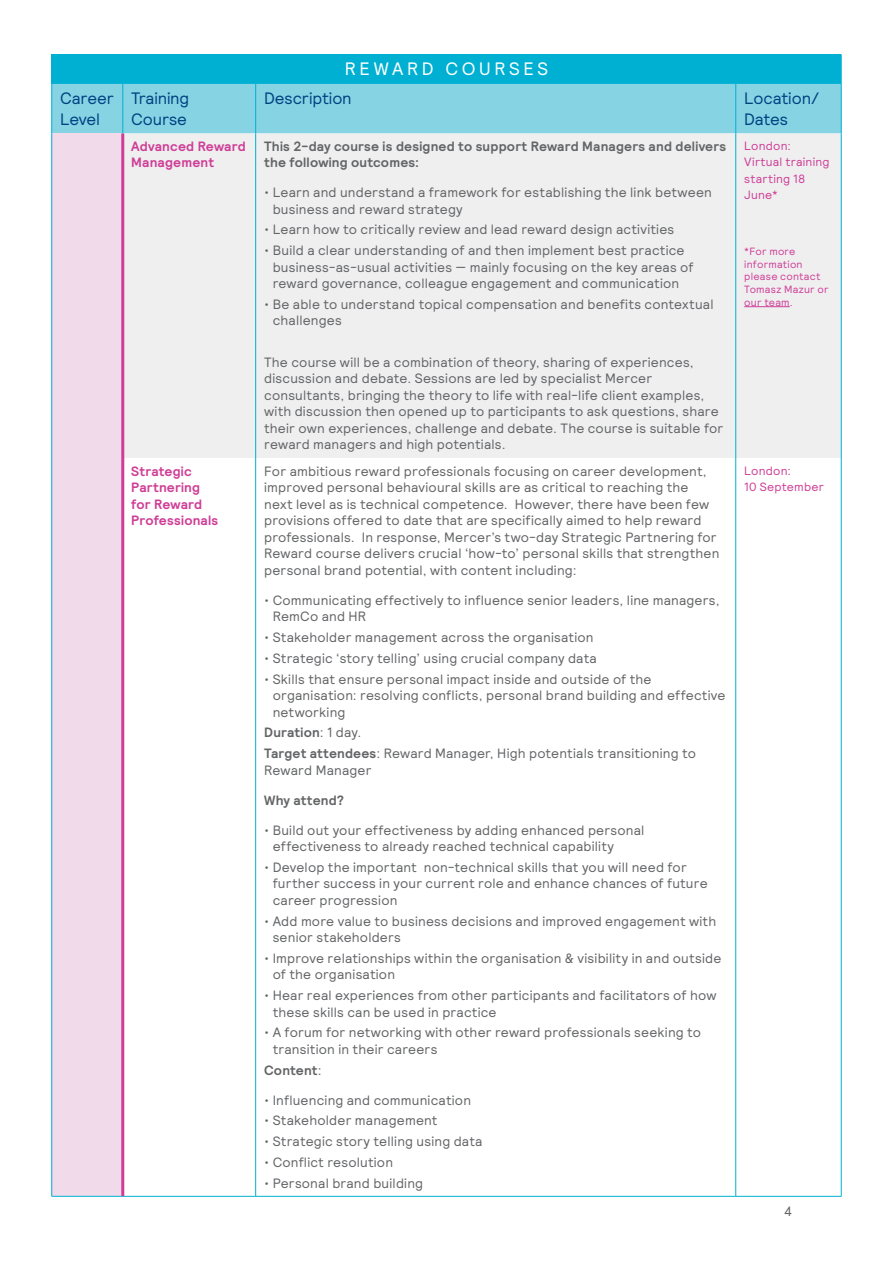
<style>
.page{position:relative;width:893px;height:1263px;background:#fff}
.page>*{position:absolute;margin:0;border:0;box-sizing:border-box;transform-origin:0 0}
.t1{font:18px "Relative";letter-spacing:.2em;color:#fff}
.t2{font:16.5px/21px "Relative";letter-spacing:-.01em;color:#004280}
.t3{font:13.5px/16.5px "Relative";letter-spacing:.015em;color:#636466}
.t4{font:700 13.5px/16.5px "Relative";letter-spacing:.015em;color:#636466}
.t5{font:700 13.5px/16.5px "Relative";letter-spacing:.015em;color:#cf3d96}
.t6{font:12px/16.5px "Relative";letter-spacing:.02em;color:#cf3e96}
.t7{font:10.5px/12.6px "Relative";letter-spacing:.02em;color:#cf3e96}
.s1{font-weight:700}
.s2{font-weight:400}
</style>
<div class="page">
<div style="left:52px;top:54px;width:789px;height:30px;background:#00b0d3"></div>
<div style="left:52px;top:84px;width:789px;height:49px;background:#86d3e4"></div>
<div style="left:52px;top:133px;width:71px;height:1063px;background:#f1daea"></div>
<div style="left:124px;top:133px;width:717px;height:325px;background:#efeff0"></div>
<hr style="left:52px;top:1196px;width:71px;height:1px;background:#00b0d3">
<hr style="left:255px;top:458px;width:1px;height:738px;background:#00b0d3">
<hr style="left:735px;top:458px;width:1px;height:738px;background:#00b0d3">
<hr style="left:841px;top:458px;width:1px;height:738px;background:#00b0d3">
<hr style="left:123px;top:1196px;width:133px;height:1px;background:#00b0d3">
<hr style="left:256px;top:1196px;width:480px;height:1px;background:#00b0d3">
<hr style="left:736px;top:1196px;width:105px;height:1px;background:#00b0d3">
<hr style="left:51px;top:133px;width:1px;height:325px;background:#00b0d3">
<hr style="left:51px;top:458px;width:1px;height:738px;background:#00b0d3">
<hr style="left:121px;top:133px;width:3px;height:325px;background:#cf3d96">
<hr style="left:121px;top:458px;width:3px;height:738px;background:#cf3d96">
<hr style="left:735px;top:84px;width:1px;height:49px;background:#00b0d3">
<hr style="left:841px;top:84px;width:1px;height:49px;background:#00b0d3">
<hr style="left:51px;top:54px;width:1px;height:30px;background:#00b0d3">
<hr style="left:841px;top:54px;width:1px;height:30px;background:#00b0d3">
<hr style="left:51px;top:84px;width:1px;height:49px;background:#00b0d3">
<hr style="left:123px;top:84px;width:1px;height:49px;background:#00b0d3">
<hr style="left:255px;top:84px;width:1px;height:49px;background:#00b0d3">
<hr style="left:735px;top:133px;width:1px;height:325px;background:#00b0d3">
<hr style="left:841px;top:133px;width:1px;height:325px;background:#00b0d3">
<hr style="left:255px;top:133px;width:1px;height:325px;background:#00b0d3">
<hr style="left:744px;top:306px;width:46px;height:1px;background:#cf3e96">
<h1 class="t1" style="left:345px;top:57px;width:205px">REWARD COURSES</h1>
<p class="t2" style="left:60px;top:87px;width:55px">Career<br>Level</p>
<p class="t2" style="left:131px;top:87px;width:59px">Training<br>Course</p>
<p class="t2" style="left:264px;top:87px;width:89px">Description</p>
<p class="t2" style="left:744px;top:87px;width:76px">Location/<br>Dates</p>
<p class="t5" style="left:131px;top:138px;width:116px">Advanced Reward<br>Management</p>
<p class="t4" style="left:264px;top:138px;width:464px">This 2-day course is designed to support Reward Managers and delivers the following outcomes:</p>
<p class="t3" style="left:273px;top:184px;width:441px;text-indent:-9px">• Learn and understand a framework for establishing the link between business and reward strategy</p>
<p class="t3" style="left:264px;top:221px;width:412px">• Learn how to critically review and lead reward design activities</p>
<p class="t3" style="left:273px;top:242px;width:422px;text-indent:-9px">• Build a clear understanding of and then implement best practice business-as-usual activities — mainly focusing on the key areas of reward governance, colleague engagement and communication</p>
<p class="t3" style="left:273px;top:295px;width:442px;text-indent:-9px">• Be able to understand topical compensation and benefits contextual challenges</p>
<p class="t3" style="left:264px;top:353px;width:461px">The course will be a combination of theory, sharing of experiences, discussion and debate. Sessions are led by specialist Mercer consultants, bringing the theory to life with real-life client examples, with discussion then opened up to participants to ask questions, share their own experiences, challenge and debate. The course is suitable for reward managers and high potentials.</p>
<p class="t6" style="left:744px;top:137px;width:87px">London:<br>Virtual training starting 18<br>June*</p>
<p class="t7" style="left:744px;top:245px;width:86px">*For more information please contact<br>Tomasz Mazur or our team.</p>
<p class="t5" style="left:131px;top:463px;width:89px">Strategic<br>Partnering for Reward<br>Professionals</p>
<p class="t3" style="left:264px;top:462px;width:457px">For ambitious reward professionals focusing on career development, improved personal behavioural skills are as critical to reaching the next level as is technical competence. However, there have been few provisions offered to date that are specifically aimed to help reward professionals. In response, Mercer’s two-day Strategic Partnering for Reward course delivers crucial ‘how-to’ personal skills that strengthen personal brand potential, with content including:</p>
<p class="t3" style="left:273px;top:591px;width:448px;text-indent:-9px">• Communicating effectively to influence senior leaders, line managers,<br>RemCo and HR</p>
<p class="t3" style="left:264px;top:629px;width:331px">• Stakeholder management across the organisation</p>
<p class="t3" style="left:264px;top:649px;width:334px">• Strategic ‘story telling’ using crucial company data</p>
<p class="t3" style="left:273px;top:670px;width:454px;text-indent:-9px">• Skills that ensure personal impact inside and outside of the organisation: resolving conflicts, personal brand building and effective networking</p>
<p class="t3" style="left:264px;top:722px;width:433px;line-height:20.7px"><span class="s1">Duration</span>: 1 day.<br><span class="s1">Target attendees</span>: Reward Manager, High potentials transitioning to</p>
<p class="t3" style="left:264px;top:761px;width:109px">Reward Manager</p>
<p class="t4" style="left:264px;top:791px;width:82px">Why attend?</p>
<p class="t3" style="left:273px;top:821px;width:373px;text-indent:-9px">• Build out your effectiveness by adding enhanced personal effectiveness to already reached technical capability</p>
<p class="t3" style="left:273px;top:858px;width:436px;text-indent:-9px">• Develop the important non-technical skills that you will need for further success in your current role and enhance chances of future career progression</p>
<p class="t3" style="left:273px;top:912px;width:445px;text-indent:-9px">• Add more value to business decisions and improved engagement with senior stakeholders</p>
<p class="t3" style="left:273px;top:949px;width:450px;text-indent:-9px">• Improve relationships within the organisation &amp; visibility in and outside of the organisation</p>
<p class="t3" style="left:273px;top:987px;width:445px;text-indent:-9px">• Hear real experiences from other participants and facilitators of how these skills can be used in practice</p>
<p class="t3" style="left:273px;top:1024px;width:430px;text-indent:-9px">• A forum for networking with other reward professionals seeking to transition in their careers</p>
<p class="t4" style="left:264px;top:1061px;width:59px">Content<span class="s2">:</span></p>
<p class="t3" style="left:264px;top:1091px;width:208px">• Influencing and communication</p>
<p class="t3" style="left:264px;top:1112px;width:175px">• Stakeholder management</p>
<p class="t3" style="left:264px;top:1133px;width:220px">• Strategic story telling using data</p>
<p class="t3" style="left:264px;top:1153px;width:130px">• Conflict resolution</p>
<p class="t3" style="left:264px;top:1174px;width:160px">• Personal brand building</p>
<p class="t6" style="left:744px;top:462px;width:81px">London:<br>10 September</p>
<p class="t3" style="left:784px;top:1202px;width:10px">4</p>
</div>
